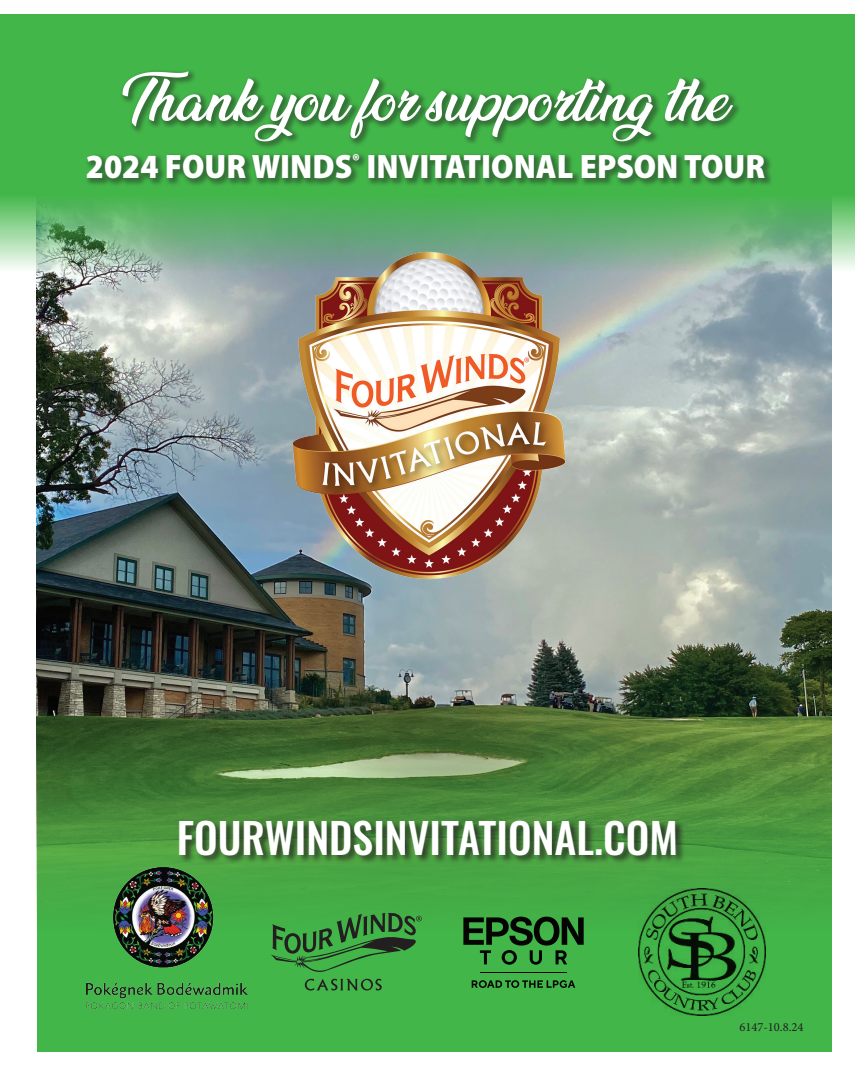
<style>
.page{position:relative;width:855px;height:1080px;background:#fff}
.page>*{position:absolute;margin:0;border:0;box-sizing:border-box;transform-origin:0 0}
.t1{font:900 52.5px "Ananda";color:#fff}
.t2{font:500 42px "Oswald";color:#fff}
.t3{font:900 semi-condensed 34px "Myriad Pro";color:#fff}
.t4{font:12.5px "Minion Pro";color:#231f20}
</style>
<div class="page">
<div style="left:37px;top:37px;width:795px;height:1015px;background:#42b649"></div>
<img style="left:37px;top:270px;width:795px;height:658px">
<div style="left:179px;top:819px;width:507px;height:46px;background:#231f20;opacity:.75"></div>
<img style="left:86px;top:867px;width:161px;height:141px">
<svg style="left:271px;top:913px;width:151px;height:59px"></svg>
<svg style="left:305px;top:979px;width:77px;height:11px"></svg>
<hr style="left:480px;top:972px;width:87px;height:1px;background:#040503">
<svg style="left:472px;top:980px;width:103px;height:8px"></svg>
<svg style="left:463px;top:917px;width:121px;height:48px"></svg>
<img style="left:639px;top:888px;width:126px;height:128px">
<svg style="left:0;top:14px;width:855px;height:256px"></svg>
<img style="left:288px;top:245px;width:279px;height:341px">
<div style="left:84px;top:68px;width:689px;height:119px;background:#231f20;opacity:.44"></div>
<h1 class="t1" style="left:123px;top:72px;width:606px">Thank you for supporting the</h1>
<p class="t3" style="left:86px;top:144px;width:681px">2024 FOUR WINDS<sup>®</sup> INVITATIONAL EPSON TOUR</p>
<p class="t2" style="left:177px;top:815px;width:503px">FOURWINDSINVITATIONAL.COM</p>
<p class="t4" style="left:739px;top:1019px;width:66px">6147-10.8.24</p>
</div>
